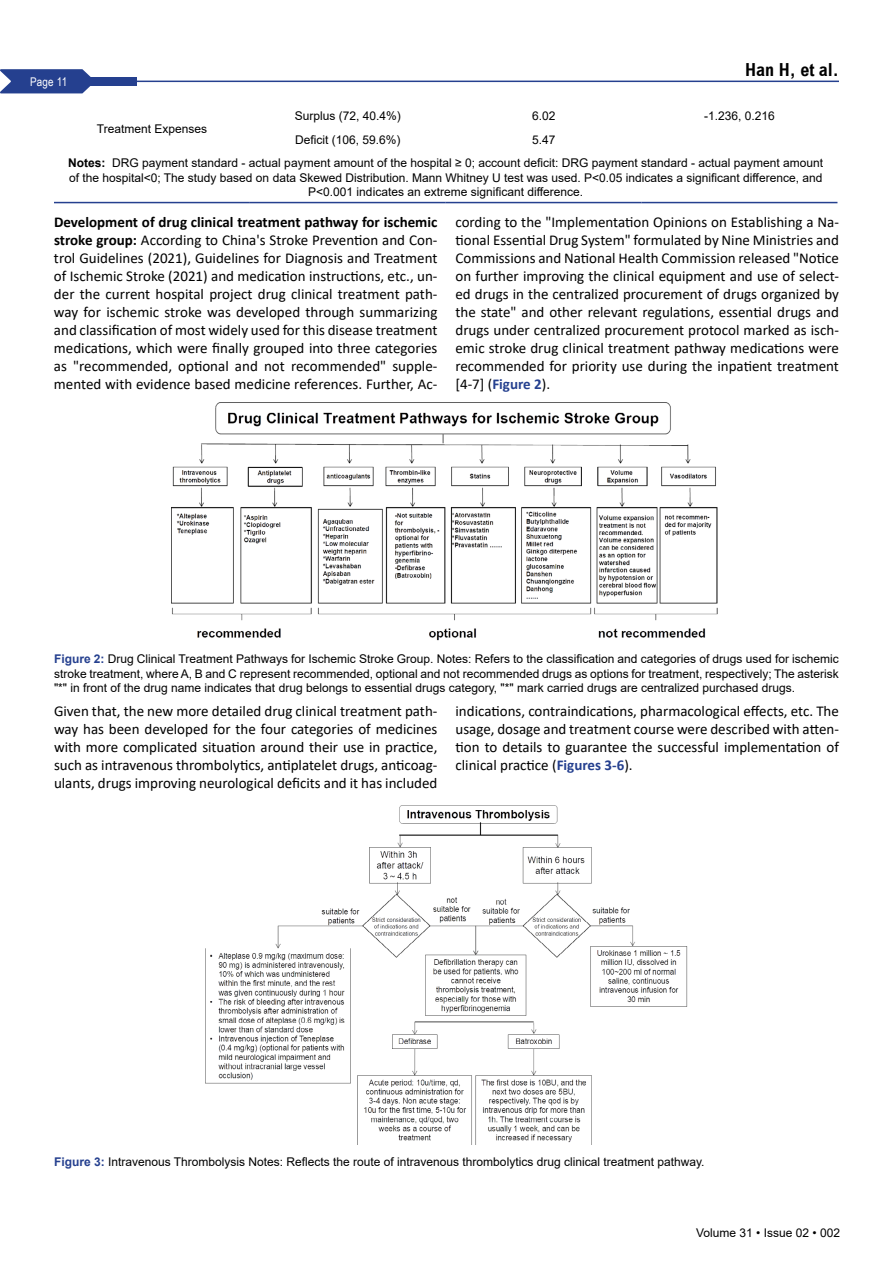
<style>
.page{position:relative;width:893px;height:1263px;background:#fff}
.page>*{position:absolute;margin:0;border:0;box-sizing:border-box;transform-origin:0 0}
.t1{font:700 condensed 18px "Arial";color:#000}
.t2{font:15px/18px "Calibri";color:#000;text-align:justify}
.t3{font:12px/14.4px "Arial";color:#000}
.t4{font:12px "Arial Narrow";letter-spacing:.015em;color:#fff}
.s1{font-weight:700}
.s2{font-weight:700;color:#25408f}
</style>
<div class="page">
<hr style="left:54px;top:81px;width:785px;height:1px;background:#25408f">
<svg style="left:0;top:69px;width:91px;height:24px;background:#40579c"></svg>
<div style="left:30px;top:77px;width:106px;height:9px;background:#25408f"></div>
<hr style="left:54px;top:202px;width:196px;height:1px;background:#25408f">
<hr style="left:250px;top:202px;width:196px;height:1px;background:#25408f">
<hr style="left:446px;top:202px;width:196px;height:1px;background:#25408f">
<hr style="left:642px;top:202px;width:195px;height:1px;background:#25408f">
<img style="left:172px;top:403px;width:546px;height:238px">
<img style="left:205px;top:806px;width:482px;height:338px">
<p class="t4" style="left:30px;top:73px;width:39px">Page 11</p>
<p class="t1" style="left:745px;top:60px;width:95px">Han H, et al.</p>
<p class="t3" style="left:295px;top:109px;width:108px">Surplus (72, 40.4%)</p>
<p class="t3" style="left:532px;top:109px;width:25px">6.02</p>
<p class="t3" style="left:704px;top:109px;width:72px">-1.236, 0.216</p>
<p class="t3" style="left:295px;top:132px;width:107px">Deficit (106, 59.6%)</p>
<p class="t3" style="left:97px;top:121px;width:112px">Treatment Expenses</p>
<p class="t3" style="left:68px;top:128px;width:756px;line-height:23.7px;text-indent:464px">5.47<br><span class="s1">Notes:</span> DRG payment standard - actual payment amount of the hospital ≥ 0; account deficit: DRG payment standard - actual payment amount</p>
<p class="t3" style="left:69px;top:170px;width:755px;text-align:center">of the hospital&lt;0; The study based on data Skewed Distribution. Mann Whitney U test was used. P&lt;0.05 indicates a significant difference, and<br>P&lt;0.001 indicates an extreme significant difference.</p>
<p class="t2" style="left:54px;top:213px;width:385px"><span class="s1">Development of drug clinical treatment pathway for ischemic stroke group:</span> According to China's Stroke Prevention and Con&shy;trol Guidelines (2021), Guidelines for Diagnosis and Treatment of Ischemic Stroke (2021) and medication instructions, etc., un&shy;der the current hospital project drug clinical treatment path&shy;way for ischemic stroke was developed through summarizing and classification of most widely used for this disease treatment medications, which were finally grouped into three categories as "recommended, optional and not recommended" supple&shy;mented with evidence based medicine references. Further, Ac-</p>
<p class="t2" style="left:455px;top:213px;width:385px">cording to the "Implementation Opinions on Establishing a Na&shy;tional Essential Drug System" formulated by Nine Ministries and Commissions and National Health Commission released "Notice on further improving the clinical equipment and use of select&shy;ed drugs in the centralized procurement of drugs organized by the state" and other relevant regulations, essential drugs and drugs under centralized procurement protocol marked as isch&shy;emic stroke drug clinical treatment pathway medications were recommended for priority use during the inpatient treatment [4-7] (<span class="s2">Figure 2</span>).</p>
<p class="t3" style="left:54px;top:652px;width:786px;text-align:justify"><span class="s2">Figure 2:</span> Drug Clinical Treatment Pathways for Ischemic Stroke Group. Notes: Refers to the classification and categories of drugs used for ischemic stroke treatment, where A, B and C represent recommended, optional and not recommended drugs as options for treatment, respectively; The asterisk "*" in front of the drug name indicates that drug belongs to essential drugs category, "*" mark carried drugs are centralized purchased drugs.</p>
<p class="t2" style="left:54px;top:702px;width:385px">Given that, the new more detailed drug clinical treatment path&shy;way has been developed for the four categories of medicines with more complicated situation around their use in practice, such as intravenous thrombolytics, antiplatelet drugs, anticoag&shy;ulants, drugs improving neurological deficits and it has included</p>
<p class="t2" style="left:455px;top:702px;width:385px">indications, contraindications, pharmacological effects, etc. The usage, dosage and treatment course were described with atten&shy;tion to details to guarantee the successful implementation of clinical practice (<span class="s2">Figures 3-6</span>).</p>
<p class="t3" style="left:54px;top:1154px;width:652px"><span class="s2">Figure 3:</span> Intravenous Thrombolysis Notes: Reflects the route of intravenous thrombolytics drug clinical treatment pathway.</p>
<p class="t3" style="left:696px;top:1225px;width:145px">Volume 31 • Issue 02 • 002</p>
</div>
